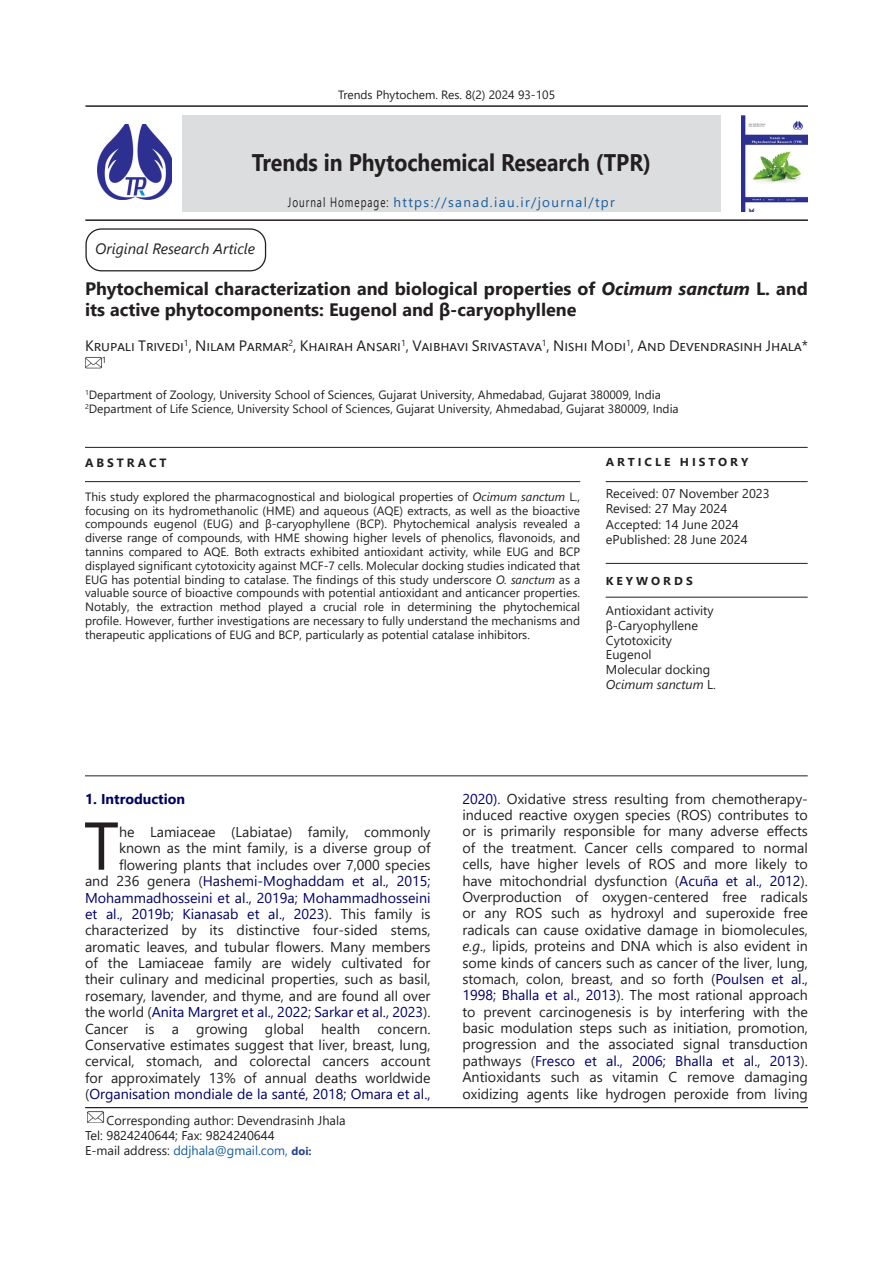
<style>
.page{position:relative;width:893px;height:1263px;background:#fff}
.page>*{position:absolute;margin:0;border:0;box-sizing:border-box;transform-origin:0 0}
.t1{font:67.5px "Segoe UI";color:#231f20}
.t2{font:700 24px "Segoe UI";color:#231f20;scale:.89 1}
.t3{font:700 18px/20.7px "Segoe UI";color:#231f20}
.t4{font:15px "Segoe UI";color:#231f20}
.t5{font:italic 15px "Segoe UI";color:#231f20}
.t6{font:14.25px/16.4px "Segoe UI";color:#231f20;text-align:justify}
.t7{font:700 14.25px "Segoe UI";color:#006}
.t8{font:13.5px "Segoe UI";letter-spacing:.1em;color:#175d9e}
.Corresponding_Author{font:12.75px "Segoe UI";color:#231f20}
.Main_Text{font:12.75px "Segoe UI";color:#231f20}
.Corresponding_Author-2{font:12.75px "Segoe UI";color:#175d9e}
.t9{font:italic 12.75px "Segoe UI";color:#231f20}
.t10{font:12px/13.8px "Segoe UI";color:#231f20;text-align:justify}
.t11{font:700 12px "Segoe UI";letter-spacing:.25em;color:#231f20}
.t12{font:700 11.4px "Segoe UI";letter-spacing:.25em;color:#231f20;scale:1.05 1}
.t13{font:8.7px "Segoe UI";color:#231f20}
.s1{color:#231f20}
.s2{font-style:italic}
.s3{font-style:normal}
.s4{color:#006}
.s5{font-weight:700;font-size:11.25px;color:#253f8e}
</style>
<div class="page">
<div style="left:182px;top:116px;width:539px;height:96px;background:#dcdddf"></div>
<hr style="left:85px;top:219px;width:723px;height:2px;background:#231f20">
<hr style="left:85px;top:105px;width:723px;height:2px;background:#231f20">
<div style="left:85px;top:228px;width:181px;height:43px;border:1px solid #231f20;border-radius:15px"></div>
<hr style="left:85px;top:775px;width:723px;height:1px;background:#231f20">
<hr style="left:606px;top:563px;width:202px;height:1px;background:#231f20">
<hr style="left:606px;top:597px;width:202px;height:1px;background:#231f20">
<hr style="left:85px;top:1107px;width:723px;height:1px;background:#231f20">
<hr style="left:85px;top:447px;width:723px;height:1px;background:#231f20">
<hr style="left:85px;top:481px;width:495px;height:1px;background:#231f20">
<hr style="left:606px;top:481px;width:202px;height:1px;background:#231f20">
<img style="left:97px;top:125px;width:74px;height:75px">
<img style="left:741px;top:116px;width:67px;height:96px">
<img style="left:85px;top:357px;width:17px;height:11px">
<img style="left:87px;top:1111px;width:17px;height:12px">
<p class="t10" style="left:338px;top:86px;width:219px">Trends Phytochem. Res. 8(2) 2024 93-105</p>
<h2 class="t2" style="left:252px;top:140px;width:450px">Trends in Phytochemical Research (TPR)</h2>
<p class="t8" style="left:288px;top:190px;width:328px"><span class="s1">Journal Homepage:</span> https://sanad.iau.ir/journal/tpr</p>
<p class="t5" style="left:95px;top:235px;width:161px">Original Research Article</p>
<p class="t3" style="left:85px;top:277px;width:724px">Phytochemical characterization and biological properties of <span class="s2">Ocimum sanctum</span> L. and its active phytocomponents: Eugenol and β-caryophyllene</p>
<p class="t4" style="left:85px;top:331px;width:724px">Krupali Trivedi<sup>1</sup>, Nilam Parmar<sup>2</sup>, Khairah Ansari<sup>1</sup>, Vaibhavi Srivastava<sup>1</sup>, Nishi Modi<sup>1</sup>, And Devendrasinh Jhala*</p>
<p class="t13" style="left:102px;top:352px;width:6px">1</p>
<p class="t10" style="left:85px;top:387px;width:577px"><sup>1</sup>Department of Zoology, University School of Sciences, Gujarat University, Ahmedabad, Gujarat 380009, India</p>
<p class="t10" style="left:85px;top:401px;width:595px"><sup>2</sup>Department of Life Science, University School of Sciences, Gujarat University, Ahmedabad, Gujarat 380009, India</p>
<p class="t11" style="left:85px;top:451px;width:83px">ABSTRACT</p>
<p class="t12" style="left:606px;top:451px;width:137px">ARTICLE HISTORY</p>
<p class="t10" style="left:85px;top:489px;width:497px">This study explored the pharmacognostical and biological properties of <span class="s2">Ocimum sanctum</span> L., focusing on its hydromethanolic (HME) and aqueous (AQE) extracts, as well as the bioactive compounds eugenol (EUG) and β-caryophyllene (BCP). Phytochemical analysis revealed a diverse range of compounds, with HME showing higher levels of phenolics, flavonoids, and tannins compared to AQE. Both extracts exhibited antioxidant activity, while EUG and BCP displayed significant cytotoxicity against MCF-7 cells. Molecular docking studies indicated that EUG has potential binding to catalase. The findings of this study underscore <span class="s2">O. sanctum</span> as a valuable source of bioactive compounds with potential antioxidant and anticancer properties.<br>Notably, the extraction method played a crucial role in determining the phytochemical profile. However, further investigations are necessary to fully understand the mechanisms and therapeutic applications of EUG and BCP, particularly as potential catalase inhibitors.</p>
<p class="Main_Text" style="left:606px;top:482px;width:165px">Received: 07 November 2023</p>
<p class="Main_Text" style="left:606px;top:497px;width:123px">Revised: 27 May 2024</p>
<p class="Main_Text" style="left:606px;top:512px;width:134px">Accepted: 14 June 2024</p>
<p class="Main_Text" style="left:606px;top:527px;width:143px">ePublished: 28 June 2024</p>
<p class="t12" style="left:606px;top:570px;width:84px">KEYWORDS</p>
<p class="Corresponding_Author" style="left:606px;top:599px;width:109px">Antioxidant activity</p>
<p class="Corresponding_Author" style="left:606px;top:613px;width:94px">β-Caryophyllene</p>
<p class="Corresponding_Author" style="left:606px;top:628px;width:68px">Cytotoxicity</p>
<p class="Corresponding_Author" style="left:606px;top:643px;width:47px">Eugenol</p>
<p class="Corresponding_Author" style="left:606px;top:657px;width:106px">Molecular docking</p>
<p class="t9" style="left:606px;top:672px;width:111px">Ocimum sanctum <span class="s3">L.</span></p>
<p class="t7" style="left:85px;top:786px;width:102px">1. Introduction</p>
<p class="t1" style="left:84px;top:782px;width:37px">T</p>
<p class="t6" style="left:85px;top:822px;width:347px;text-align:right">he Lamiaceae (Labiatae) family, commonly known as the mint family, is a diverse group of flowering plants that includes over 7,000 species<br>and 236 genera (<span class="s4">Hashemi-Moghaddam et al., 2015; Mohammadhosseini et al., 2019a; Mohammadhosseini et al., 2019b; Kianasab et al., 2023</span>). This family is characterized by its distinctive four-sided stems, aromatic leaves, and tubular flowers. Many members of the Lamiaceae family are widely cultivated for their culinary and medicinal properties, such as basil, rosemary, lavender, and thyme, and are found all over the world (<span class="s4">Anita Margret et al., 2022; Sarkar et al., 2023</span>).</p>
<p class="t6" style="left:85px;top:1019px;width:347px">Cancer is a growing global health concern.<br>Conservative estimates suggest that liver, breast, lung, cervical, stomach, and colorectal cancers account for approximately 13% of annual deaths worldwide (<span class="s4">Organisation mondiale de la santé, 2018; Omara et al.,</span></p>
<p class="Corresponding_Author" style="left:107px;top:1108px;width:241px">Corresponding author: Devendrasinh Jhala</p>
<p class="Corresponding_Author" style="left:85px;top:1123px;width:191px">Tel: 9824240644; Fax: 9824240644</p>
<p class="Corresponding_Author-2" style="left:85px;top:1139px;width:228px"><span class="s1">E-mail address:</span> ddjhala@gmail.com, <span class="s5">doi:</span></p>
<p class="t6" style="left:462px;top:789px;width:347px"><span class="s4">2020)</span>. Oxidative stress resulting from chemotherapy&shy;induced reactive oxygen species (ROS) contributes to or is primarily responsible for many adverse effects of the treatment. Cancer cells compared to normal cells, have higher levels of ROS and more likely to have mitochondrial dysfunction (<span class="s4">Acuña et al., 2012</span>).<br>Overproduction of oxygen<span class="s2">-</span>centered free radicals or any ROS such as hydroxyl and superoxide free radicals can cause oxidative damage in biomolecules, <span class="s2">e.g</span>., lipids, proteins and DNA which is also evident in some kinds of cancers such as cancer of the liver, lung, stomach, colon, breast, and so forth (<span class="s4">Poulsen et al., 1998; Bhalla et al., 2013</span>). The most rational approach to prevent carcinogenesis is by interfering with the basic modulation steps such as initiation, promotion, progression and the associated signal transduction pathways (<span class="s4">Fresco et al., 2006; Bhalla et al., 2013</span>).<br>Antioxidants such as vitamin C remove damaging oxidizing agents like hydrogen peroxide from living</p>
</div>
